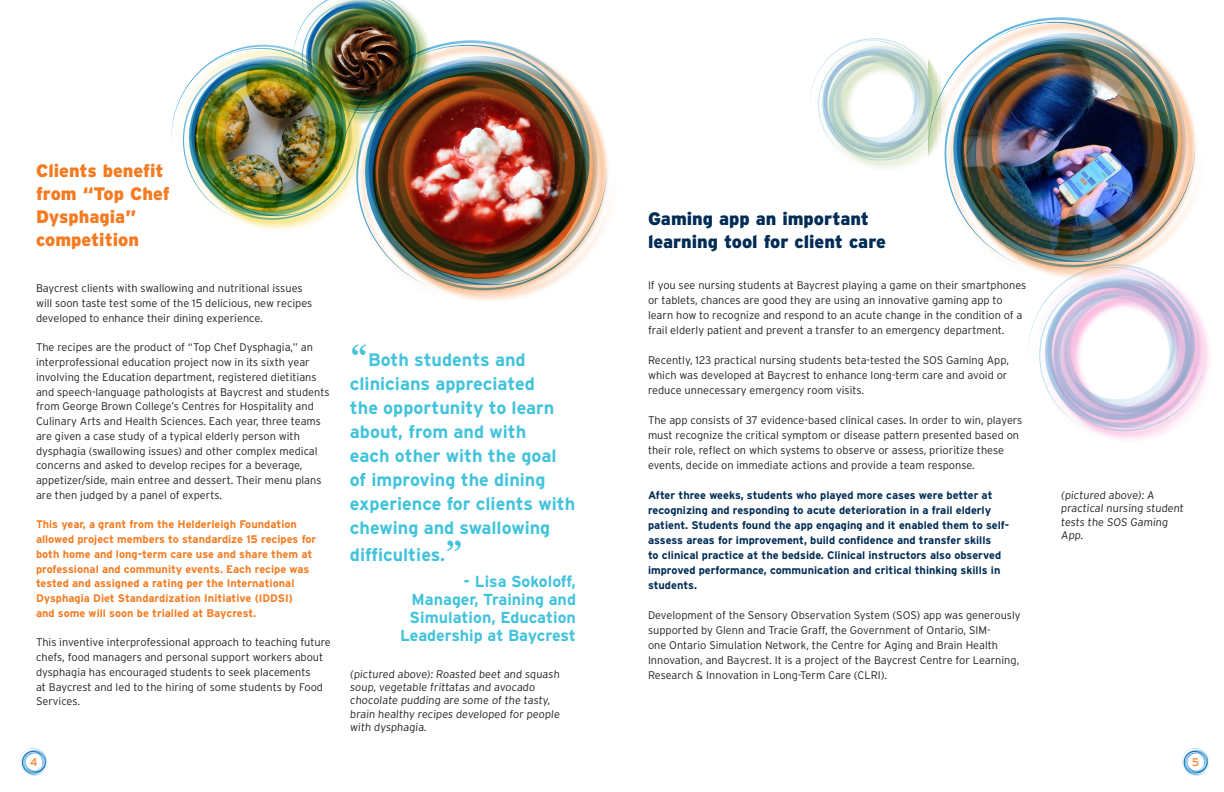
<style>
.page{position:relative;width:1224px;height:792px;background:#fff}
.page>*{position:absolute;margin:0;border:0;box-sizing:border-box;transform-origin:0 0}
.t1{font:700 18px/24px "Interstate";color:#42c3dc}
.t2{font:900 18px/23px "Interstate";color:#f47b21}
.t3{font:900 18px/23px "Interstate";color:#002c55}
.t4{font:700 16px/18px "Interstate";color:#42c3dc;text-align:right}
.t5{font:300 11px/14.8px "Interstate";color:#231f20}
.t6{font:700 11px/15px "Interstate";color:#002c55}
.t7{font:700 11px/14.8px "Interstate";color:#f47b21}
.t8{font:11px "Interstate";color:#f47b21}
.s1{font-family:"Sabon";font-weight:600;font-size:38px}
</style>
<div class="page">
<div style="left:812px;top:40px;width:141px;height:133px;background:#78a22d;opacity:.7"></div>
<svg style="left:810px;top:38px;width:118px;height:123px"></svg>
<div style="left:1030px;top:266px;width:189px;height:178px;background:#ed028c;opacity:.7"></div>
<svg style="left:1028px;top:280px;width:179px;height:151px"></svg>
<div style="left:930px;top:19px;width:277px;height:261px;background:#f47b21;opacity:.7"></div>
<svg style="left:954px;top:38px;width:241px;height:229px"></svg>
<svg style="left:928px;top:17px;width:258px;height:245px"></svg>
<img style="left:957px;top:22px;width:218px;height:229px">
<div style="left:173px;top:46px;width:197px;height:186px;background:#f0cb02;opacity:.7"></div>
<img style="left:171px;top:0;width:254px;height:220px">
<div style="left:342px;top:42px;width:277px;height:261px;background:#f47b21;opacity:.7"></div>
<svg style="left:366px;top:61px;width:241px;height:229px"></svg>
<img style="left:340px;top:40px;width:258px;height:245px">
<img style="left:369px;top:45px;width:217px;height:229px">
<svg style="left:1181px;top:748px;width:28px;height:27px"></svg>
<svg style="left:19px;top:748px;width:28px;height:27px"></svg>
<p class="t2" style="left:36px;top:159px;width:135px">Clients benefit from “Top Chef<br>Dysphagia” competition</p>
<p class="t5" style="left:36px;top:281px;width:278px">Baycrest clients with swallowing and nutritional issues will soon taste test some of the 15 delicious, new recipes developed to enhance their dining experience.</p>
<p class="t5" style="left:36px;top:340px;width:295px">The recipes are the product of “Top Chef Dysphagia,” an interprofessional education project now in its sixth year involving the Education department, registered dietitians and speech-language pathologists at Baycrest and students from George Brown College’s Centres for Hospitality and Culinary Arts and Health Sciences. Each year, three teams are given a case study of a typical elderly person with dysphagia (swallowing issues) and other complex medical concerns and asked to develop recipes for a beverage, appetizer/side, main entree and dessert. Their menu plans are then judged by a panel of experts.</p>
<p class="t7" style="left:36px;top:517px;width:282px">This year, a grant from the Helderleigh Foundation allowed project members to standardize 15 recipes for both home and long-term care use and share them at professional and community events. Each recipe was tested and assigned a rating per the International Dysphagia Diet Standardization Initiative (IDDSI)</p>
<p class="t7" style="left:36px;top:606px;width:222px">and some will soon be trialled at Baycrest.</p>
<p class="t5" style="left:36px;top:635px;width:296px">This inventive interprofessional approach to teaching future chefs, food managers and personal support workers about dysphagia has encouraged students to seek placements<br>at Baycrest and led to the hiring of some students by Food Services.</p>
<p class="t1" style="left:350px;top:347px;width:227px"><span class="s1">“</span>Both students and clinicians appreciated<br>the opportunity to learn about, from and with<br>each other with the goal of improving the dining experience for clients with chewing and swallowing</p>
<p class="t1" style="left:350px;top:542px;width:115px">difficulties.<span class="s1">”</span></p>
<p class="t4" style="left:464px;top:572px;width:114px">- Lisa Sokoloff,</p>
<p class="t4" style="left:400px;top:590px;width:177px">Manager, Training and<br>Simulation, Education<br>Leadership at Baycrest</p>
<p class="t5" style="left:350px;top:667px;width:212px;line-height:13.2px">(pictured above): Roasted beet and squash soup, vegetable frittatas and avocado chocolate pudding are some of the tasty, brain healthy recipes developed for people with dysphagia.</p>
<p class="t3" style="left:648px;top:207px;width:239px">Gaming app an important learning tool for client care</p>
<p class="t5" style="left:648px;top:277px;width:380px">If you see nursing students at Baycrest playing a game on their smartphones or tablets, chances are good they are using an innovative gaming app to learn how to recognize and respond to an acute change in the condition of a frail elderly patient and prevent a transfer to an emergency department.</p>
<p class="t5" style="left:648px;top:352px;width:363px">Recently, 123 practical nursing students beta-tested the SOS Gaming App, which was developed at Baycrest to enhance long-term care and avoid or reduce unnecessary emergency room visits.</p>
<p class="t5" style="left:648px;top:412px;width:376px">The app consists of 37 evidence-based clinical cases. In order to win, players must recognize the critical symptom or disease pattern presented based on their role, reflect on which systems to observe or assess, prioritize these events, decide on immediate actions and provide a team response.</p>
<p class="t6" style="left:648px;top:487px;width:363px">After three weeks, students who played more cases were better at recognizing and responding to acute deterioration in a frail elderly patient. Students found the app engaging and it enabled them to self&shy;assess areas for improvement, build confidence and transfer skills<br>to clinical practice at the bedside. Clinical instructors also observed improved performance, communication and critical thinking skills in students.</p>
<p class="t5" style="left:648px;top:607px;width:374px">Development of the Sensory Observation System (SOS) app was generously supported by Glenn and Tracie Graff, the Government of Ontario, SIM-<br>one Ontario Simulation Network, the Centre for Aging and Brain Health Innovation, and Baycrest. It is a project of the Baycrest Centre for Learning, Research &amp; Innovation in Long-Term Care (CLRI).</p>
<p class="t5" style="left:1061px;top:489px;width:125px;line-height:13.2px">(pictured above): A practical nursing student tests the SOS Gaming<br>App.</p>
<p class="t8" style="left:30px;top:755px;width:9px">4</p>
<p class="t8" style="left:1192px;top:755px;width:8px">5</p>
</div>
